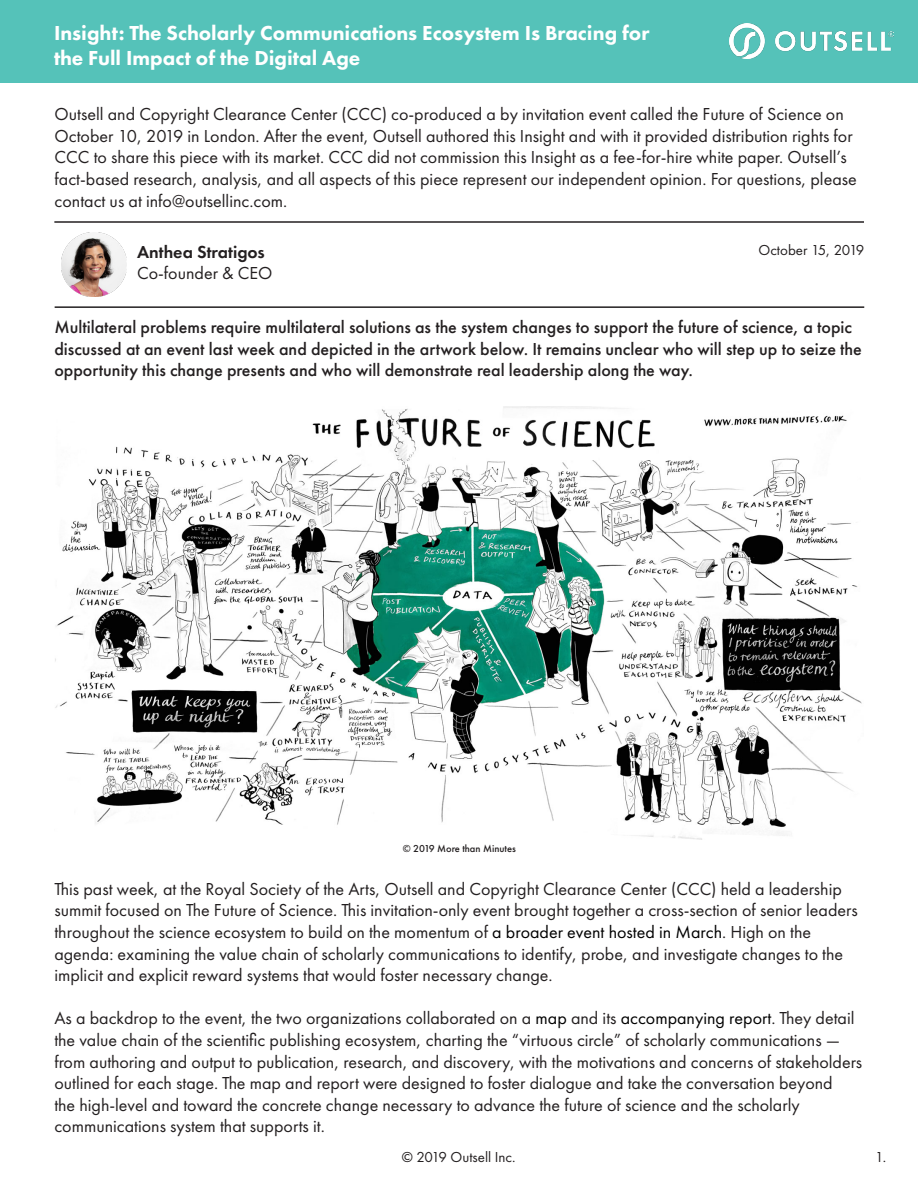
<style>
.page{position:relative;width:918px;height:1188px;background:#fff}
.page>*{position:absolute;margin:0;border:0;box-sizing:border-box;transform-origin:0 0}
.t1{font:800 21px "Futura PT";color:#fff}
.t2{font:18px/21.6px "Futura PT";color:#231f20}
.t3{font:500 18px/21.6px "Futura PT";color:#231f20}
.t4{font:600 18px "Futura PT";color:#231f20}
.t5{font:15px "Futura PT";color:#231f20}
.t6{font:500 10.5px "Futura PT";color:#231f20}
.s1{color:#000}
</style>
<div class="page">
<div style="left:1px;top:0;width:917px;height:82px;background:#55c2b9"></div>
<hr style="left:54px;top:221px;width:810px;height:2px;background:#231f20">
<hr style="left:55px;top:306px;width:809px;height:2px;background:#231f20">
<img style="left:729px;top:23px;width:164px;height:36px">
<img style="left:55px;top:406px;width:807px;height:434px">
<img style="left:62px;top:232px;width:64px;height:65px">
<p class="t1" style="left:54px;top:19px;width:597px">Insight: The Scholarly Communications Ecosystem Is Bracing for</p>
<p class="t1" style="left:54px;top:45px;width:308px">the Full Impact of the Digital Age</p>
<p class="t2" style="left:55px;top:103px;width:804px">Outsell and Copyright Clearance Center (CCC) co-produced a by invitation event called the Future of Science on October 10, 2019 in London. After the event, Outsell authored this Insight and with it provided distribution rights for CCC to share this piece with its market. CCC did not commission this Insight as a fee-for-hire white paper. Outsell’s fact-based research, analysis, and all aspects of this piece represent our independent opinion. For questions, please contact us at info@outsellinc.com.</p>
<p class="t4" style="left:137px;top:240px;width:129px">Anthea Stratigos</p>
<p class="t2" style="left:137px;top:262px;width:137px">Co-founder &amp; CEO</p>
<p class="t5" style="left:758px;top:242px;width:107px">October 15, 2019</p>
<p class="t3" style="left:54px;top:316px;width:809px">Multilateral problems require multilateral solutions as the system changes to support the future of science, a topic discussed at an event last week and depicted in the artwork below. It remains unclear who will step up to seize the opportunity this change presents and who will demonstrate real leadership along the way.</p>
<p class="t6" style="left:403px;top:842px;width:115px">© 2019 More than Minutes</p>
<p class="t2" style="left:54px;top:878px;width:805px">This past week, at the Royal Society of the Arts, Outsell and Copyright Clearance Center (CCC) held a leadership summit focused on The Future of Science. This invitation-only event brought together a cross-section of senior leaders throughout the science ecosystem to build on the momentum of <span class="s1">a broader event hosted in March</span>. High on the agenda: examining the value chain of scholarly communications to identify, probe, and investigate changes to the implicit and explicit reward systems that would foster necessary change.</p>
<p class="t2" style="left:54px;top:1008px;width:809px">As a backdrop to the event, the two organizations collaborated on a <span class="s1">map</span> and its <span class="s1">accompanying report</span>. They detail the value chain of the scientific publishing ecosystem, charting the “virtuous circle” of scholarly communications — from authoring and output to publication, research, and discovery, with the motivations and concerns of stakeholders outlined for each stage. The map and report were designed to foster dialogue and take the conversation beyond<br>the high-level and toward the concrete change necessary to advance the future of science and the scholarly communications system that supports it.</p>
<p class="t5" style="left:402px;top:1148px;width:115px">© 2019 Outsell Inc.</p>
<p class="t5" style="left:875px;top:1148px;width:13px">1.</p>
</div>
